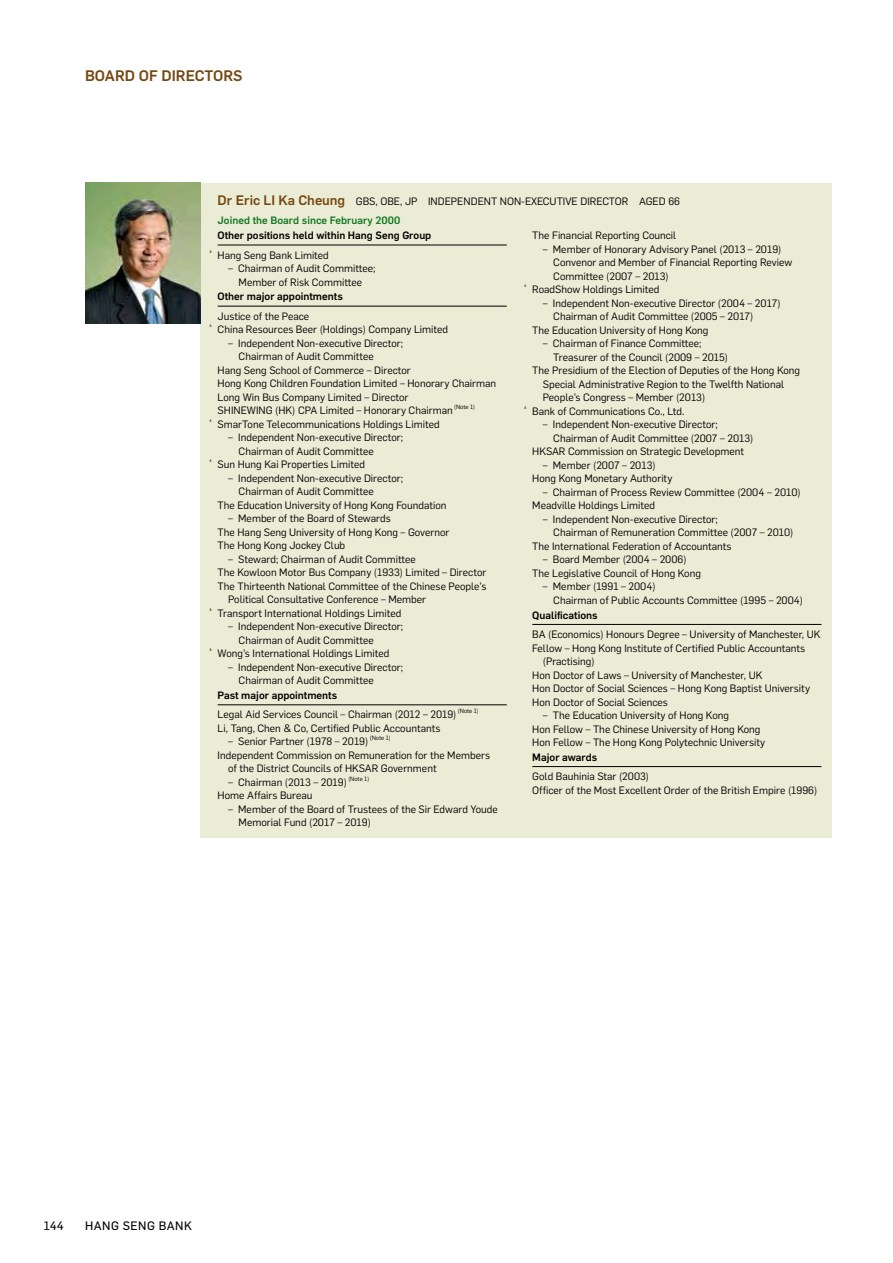
<style>
.page{position:relative;width:893px;height:1263px;background:#fff}
.page>*{position:absolute;margin:0;border:0;box-sizing:border-box;transform-origin:0 0}
.t1{font:500 15px "Flama";color:#764812}
.t2{font:12px "Flama Basic";letter-spacing:.04em;color:#000}
.t3{font:10.5px/13.5px "Flama";color:#000}
.t4{font:500 10.5px "Flama";color:#000}
.t5{font:6.15px "Flama";color:#000}
.s1{font-weight:500;font-size:13.5px;color:#764812}
.s2{font-weight:500;color:#147924}
</style>
<div class="page">
<div style="left:201px;top:183px;width:631px;height:654px;background:#ebecd5"></div>
<img style="left:85px;top:183px;width:116px;height:140px">
<hr style="left:218px;top:245px;width:289px;height:1px;background:#000">
<hr style="left:218px;top:306px;width:289px;height:1px;background:#000">
<hr style="left:218px;top:704px;width:289px;height:1px;background:#000">
<hr style="left:532px;top:624px;width:289px;height:1px;background:#000">
<hr style="left:532px;top:766px;width:289px;height:1px;background:#000">
<h1 class="t1" style="left:85px;top:65px;width:159px">BOARD OF DIRECTORS</h1>
<p class="t3" style="left:218px;top:191px;width:464px;line-height:19.5px"><span class="s1">Dr Eric LI Ka Cheung</span> GBS, OBE, JP INDEPENDENT NON-EXECUTIVE DIRECTOR AGED 66<br><span class="s2">Joined the Board since February 2000</span></p>
<p class="t4" style="left:218px;top:228px;width:215px">Other positions held within Hang Seng Group</p>
<p class="t3" style="left:532px;top:228px;width:146px">The Financial Reporting Council</p>
<p class="t3" style="left:553px;top:242px;width:240px;text-indent:-10px">– Member of Honorary Advisory Panel (2013 – 2019)<br>Convenor and Member of Financial Reporting Review<br>Committee (2007 – 2013)</p>
<p class="t5" style="left:209px;top:247px;width:5px">^</p>
<p class="t3" style="left:218px;top:247px;width:113px">Hang Seng Bank Limited</p>
<p class="t3" style="left:228px;top:261px;width:149px;text-align:center">– Chairman of Audit Committee;<br>Member of Risk Committee</p>
<p class="t4" style="left:218px;top:289px;width:127px">Other major appointments</p>
<p class="t3" style="left:218px;top:309px;width:93px">Justice of the Peace</p>
<p class="t5" style="left:209px;top:322px;width:5px">^</p>
<p class="t3" style="left:218px;top:322px;width:232px">China Resources Beer (Holdings) Company Limited</p>
<p class="t3" style="left:228px;top:336px;width:176px">– Independent Non-executive Director;</p>
<p class="t3" style="left:239px;top:349px;width:137px">Chairman of Audit Committee</p>
<p class="t3" style="left:218px;top:363px;width:195px">Hang Seng School of Commerce – Director</p>
<p class="t3" style="left:218px;top:376px;width:280px">Hong Kong Children Foundation Limited – Honorary Chairman</p>
<p class="t3" style="left:218px;top:390px;width:192px">Long Win Bus Company Limited – Director</p>
<p class="t3" style="left:218px;top:403px;width:237px">SHINEWING (HK) CPA Limited – Honorary Chairman</p>
<p class="t5" style="left:454px;top:403px;width:22px">(Note 1)</p>
<p class="t5" style="left:209px;top:416px;width:5px">^</p>
<p class="t3" style="left:218px;top:417px;width:224px">SmarTone Telecommunications Holdings Limited</p>
<p class="t3" style="left:239px;top:430px;width:166px;text-indent:-10px">– Independent Non-executive Director;<br>Chairman of Audit Committee</p>
<p class="t5" style="left:209px;top:457px;width:5px">^</p>
<p class="t3" style="left:218px;top:457px;width:149px">Sun Hung Kai Properties Limited</p>
<p class="t3" style="left:228px;top:471px;width:176px">– Independent Non-executive Director;</p>
<p class="t3" style="left:239px;top:484px;width:137px">Chairman of Audit Committee</p>
<p class="t3" style="left:218px;top:498px;width:230px">The Education University of Hong Kong Foundation</p>
<p class="t3" style="left:218px;top:511px;width:233px;text-indent:10px">– Member of the Board of Stewards<br>The Hang Seng University of Hong Kong – Governor<br>The Hong Kong Jockey Club</p>
<p class="t3" style="left:228px;top:552px;width:189px">– Steward; Chairman of Audit Committee</p>
<p class="t3" style="left:218px;top:565px;width:270px">The Kowloon Motor Bus Company (1933) Limited – Director</p>
<p class="t3" style="left:218px;top:579px;width:270px">The Thirteenth National Committee of the Chinese People’s</p>
<p class="t3" style="left:228px;top:592px;width:199px">Political Consultative Conference – Member</p>
<p class="t5" style="left:209px;top:605px;width:5px">^</p>
<p class="t3" style="left:218px;top:606px;width:185px">Transport International Holdings Limited</p>
<p class="t3" style="left:239px;top:619px;width:166px;text-indent:-10px">– Independent Non-executive Director;<br>Chairman of Audit Committee</p>
<p class="t5" style="left:209px;top:646px;width:5px">^</p>
<p class="t3" style="left:218px;top:646px;width:173px">Wong’s International Holdings Limited</p>
<p class="t3" style="left:239px;top:660px;width:166px;text-indent:-10px">– Independent Non-executive Director;<br>Chairman of Audit Committee</p>
<p class="t4" style="left:218px;top:688px;width:121px">Past major appointments</p>
<p class="t3" style="left:218px;top:707px;width:240px">Legal Aid Services Council – Chairman (2012 – 2019)</p>
<p class="t5" style="left:458px;top:707px;width:22px">(Note 1)</p>
<p class="t3" style="left:218px;top:721px;width:224px">Li, Tang, Chen &amp; Co, Certified Public Accountants</p>
<p class="t3" style="left:228px;top:734px;width:142px">– Senior Partner (1978 – 2019)</p>
<p class="t5" style="left:370px;top:734px;width:22px">(Note 1)</p>
<p class="t3" style="left:228px;top:748px;width:263px;text-indent:-10px">Independent Commission on Remuneration for the Members of the District Councils of HKSAR Government</p>
<p class="t3" style="left:228px;top:775px;width:120px">– Chairman (2013 – 2019)</p>
<p class="t5" style="left:348px;top:774px;width:22px">(Note 1)</p>
<p class="t3" style="left:218px;top:788px;width:96px">Home Affairs Bureau</p>
<p class="t3" style="left:239px;top:802px;width:261px;text-indent:-10px">– Member of the Board of Trustees of the Sir Edward Youde<br>Memorial Fund (2017 – 2019)</p>
<p class="t5" style="left:524px;top:282px;width:5px">^</p>
<p class="t3" style="left:532px;top:282px;width:129px">RoadShow Holdings Limited</p>
<p class="t3" style="left:543px;top:296px;width:239px">– Independent Non-executive Director (2004 – 2017)</p>
<p class="t3" style="left:553px;top:309px;width:202px">Chairman of Audit Committee (2005 – 2017)</p>
<p class="t3" style="left:532px;top:323px;width:178px">The Education University of Hong Kong</p>
<p class="t3" style="left:543px;top:336px;width:160px">– Chairman of Finance Committee;</p>
<p class="t3" style="left:553px;top:350px;width:176px">Treasurer of the Council (2009 – 2015)</p>
<p class="t3" style="left:532px;top:363px;width:269px">The Presidium of the Election of Deputies of the Hong Kong</p>
<p class="t3" style="left:543px;top:377px;width:243px">Special Administrative Region to the Twelfth National</p>
<p class="t3" style="left:543px;top:390px;width:164px">People’s Congress – Member (2013)</p>
<p class="t5" style="left:524px;top:403px;width:5px">^</p>
<p class="t3" style="left:532px;top:404px;width:154px">Bank of Communications Co., Ltd.</p>
<p class="t3" style="left:543px;top:417px;width:176px">– Independent Non-executive Director;</p>
<p class="t3" style="left:553px;top:431px;width:202px">Chairman of Audit Committee (2007 – 2013)</p>
<p class="t3" style="left:532px;top:444px;width:213px">HKSAR Commission on Strategic Development</p>
<p class="t3" style="left:532px;top:458px;width:142px;text-indent:10px">– Member (2007 – 2013)<br>Hong Kong Monetary Authority</p>
<p class="t3" style="left:532px;top:485px;width:270px;text-indent:10px">– Chairman of Process Review Committee (2004 – 2010)<br>Meadville Holdings Limited</p>
<p class="t3" style="left:543px;top:512px;width:176px">– Independent Non-executive Director;</p>
<p class="t3" style="left:553px;top:525px;width:242px">Chairman of Remuneration Committee (2007 – 2010)</p>
<p class="t3" style="left:532px;top:539px;width:201px">The International Federation of Accountants</p>
<p class="t3" style="left:532px;top:552px;width:170px;text-align:center">– Board Member (2004 – 2006)<br>The Legislative Council of Hong Kong</p>
<p class="t3" style="left:553px;top:579px;width:251px;text-indent:-10px">– Member (1991 – 2004)<br>Chairman of Public Accounts Committee (1995 – 2004)</p>
<p class="t4" style="left:532px;top:607px;width:67px">Qualifications</p>
<p class="t3" style="left:532px;top:627px;width:290px">BA (Economics) Honours Degree – University of Manchester, UK</p>
<p class="t3" style="left:532px;top:640px;width:274px">Fellow – Hong Kong Institute of Certified Public Accountants</p>
<p class="t3" style="left:543px;top:654px;width:53px">(Practising)</p>
<p class="t3" style="left:532px;top:667px;width:232px">Hon Doctor of Laws – University of Manchester, UK</p>
<p class="t3" style="left:532px;top:681px;width:279px">Hon Doctor of Social Sciences – Hong Kong Baptist University</p>
<p class="t3" style="left:532px;top:694px;width:137px">Hon Doctor of Social Sciences</p>
<p class="t3" style="left:532px;top:708px;width:234px;text-indent:10px">– The Education University of Hong Kong<br>Hon Fellow – The Chinese University of Hong Kong<br>Hon Fellow – The Hong Kong Polytechnic University</p>
<p class="t4" style="left:532px;top:749px;width:66px">Major awards</p>
<p class="t3" style="left:532px;top:769px;width:287px">Gold Bauhinia Star (2003)<br>Officer of the Most Excellent Order of the British Empire (1996)</p>
<p class="t2" style="left:44px;top:1217px;width:22px">144</p>
<p class="t2" style="left:85px;top:1217px;width:108px">HANG SENG BANK</p>
</div>
